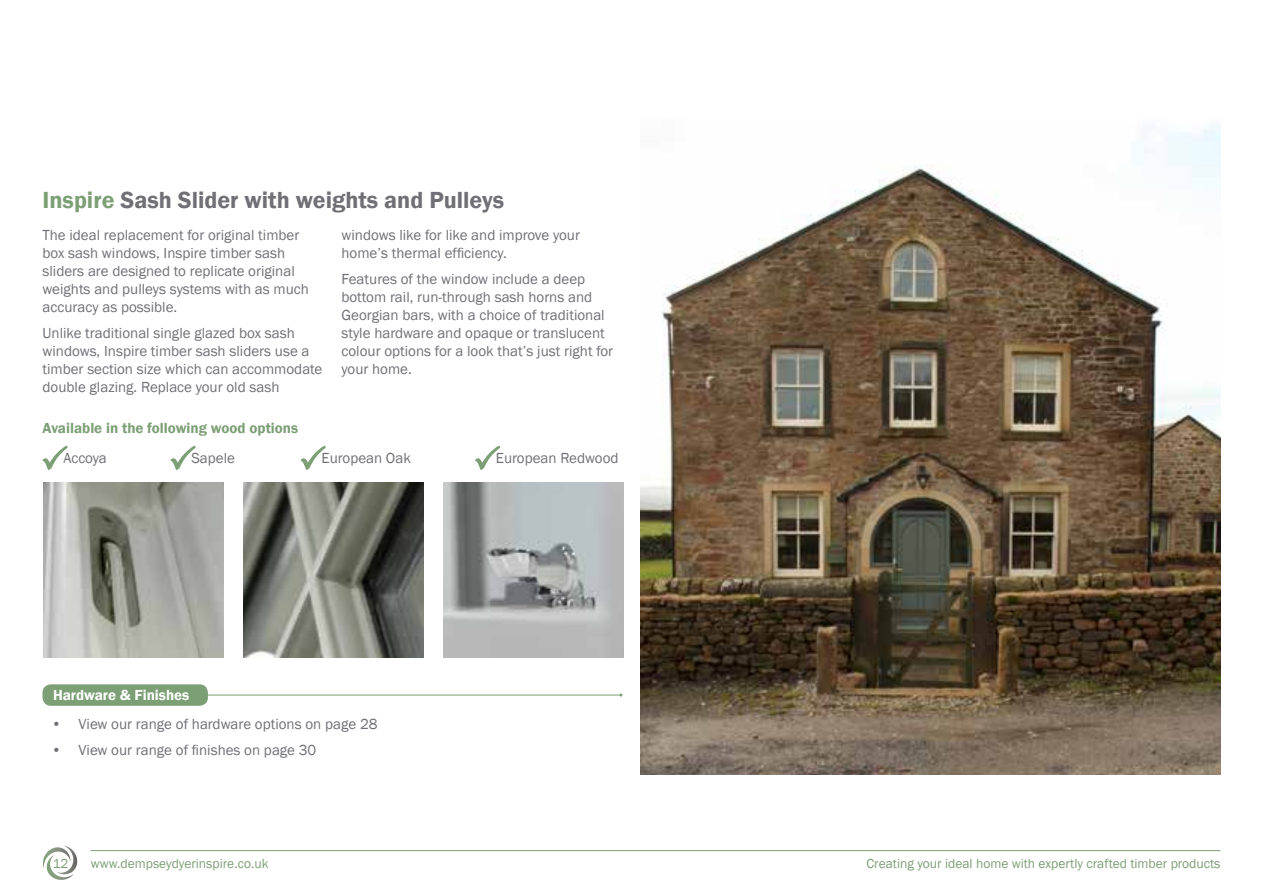
<style>
.page{position:relative;width:1263px;height:893px;background:#fff}
.page>*{position:absolute;margin:0;border:0;box-sizing:border-box;transform-origin:0 0}
.t1{font:600 24px "Franklin Gothic";color:#706f75}
.t2{font:15px/18px "Franklin Gothic";color:#706f75}
.t3{font:600 15px "Franklin Gothic";color:#7c9f75}
.t4{font:600 15px "Franklin Gothic";color:#fff}
.t5{font:13.5px "Franklin Gothic";color:#7c9f75}
.s1{color:#7c9f75}
</style>
<div class="page">
<hr style="left:91px;top:850px;width:1129px;height:1px;background:#7c9f75">
<svg style="left:43px;top:846px;width:35px;height:34px"></svg>
<img style="left:640px;top:124px;width:580px;height:651px">
<img style="left:44px;top:483px;width:179px;height:174px">
<img style="left:244px;top:483px;width:179px;height:174px">
<img style="left:444px;top:483px;width:179px;height:174px">
<svg style="left:42px;top:445px;width:26px;height:25px"></svg>
<svg style="left:170px;top:445px;width:26px;height:25px"></svg>
<svg style="left:300px;top:445px;width:26px;height:25px"></svg>
<svg style="left:475px;top:445px;width:25px;height:25px"></svg>
<hr style="left:50px;top:695px;width:571px;height:1px;background:#7c9f75">
<div style="left:43px;top:684px;width:165px;height:22px;background:#7c9f75;border-radius:9px"></div>
<h1 class="t1" style="left:43px;top:186px;width:463px"><span class="s1">Inspire</span> Sash Slider with weights and Pulleys</h1>
<p class="t2" style="left:43px;top:226px;width:268px">The ideal replacement for original timber box sash windows, Inspire timber sash sliders are designed to replicate original weights and pulleys systems with as much accuracy as possible.</p>
<p class="t2" style="left:43px;top:324px;width:281px">Unlike traditional single glazed box sash windows, Inspire timber sash sliders use a timber section size which can accommodate double glazing. Replace your old sash</p>
<p class="t2" style="left:341px;top:226px;width:240px">windows like for like and improve your home’s thermal efficiency.</p>
<p class="t2" style="left:341px;top:270px;width:273px">Features of the window include a deep bottom rail, run-through sash horns and Georgian bars, with a choice of traditional style hardware and opaque or translucent colour options for a look that’s just right for your home.</p>
<p class="t3" style="left:43px;top:419px;width:257px">Available in the following wood options</p>
<p class="t2" style="left:63px;top:449px;width:45px">Accoya</p>
<p class="t2" style="left:191px;top:449px;width:45px">Sapele</p>
<p class="t2" style="left:321px;top:449px;width:91px">European Oak</p>
<p class="t2" style="left:496px;top:449px;width:124px">European Redwood</p>
<p class="t4" style="left:53px;top:685px;width:138px">Hardware &amp; Finishes</p>
<p class="t2" style="left:52px;top:715px;width:328px">• View our range of hardware options on page 28</p>
<p class="t2" style="left:52px;top:742px;width:266px">• View our range of finishes on page 30</p>
<p class="t5" style="left:53px;top:855px;width:17px">12</p>
<p class="t5" style="left:91px;top:855px;width:179px">www.dempseydyerinspire.co.uk</p>
<p class="t5" style="left:866px;top:855px;width:356px">Creating your ideal home with expertly crafted timber products</p>
</div>
